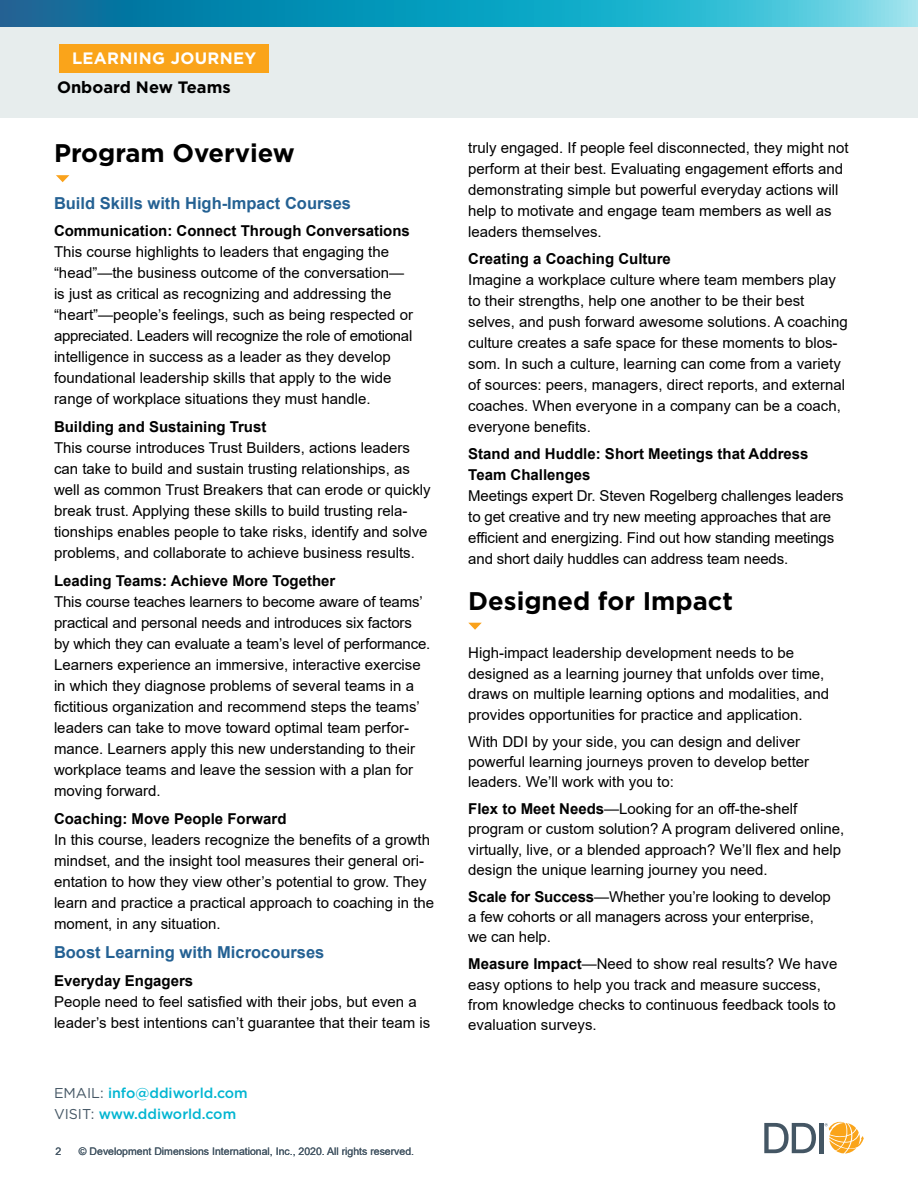
<style>
.page{position:relative;width:918px;height:1188px;background:#fff}
.page>*{position:absolute;margin:0;border:0;box-sizing:border-box;transform-origin:0 0}
.t1{font:700 25.5px "Gotham";color:#000}
.t2{font:700 16.5px "Arial";color:#246193}
.t3{font:700 16.5px "Gotham";color:#000}
.t4{font:700 16.5px "Gotham";letter-spacing:.02em;color:#fff}
.t5{font:15px/21px "Arial";color:#000}
.t6{font:700 15px/21px "Arial";color:#000}
.t7{font:500 14.25px/21px "Gotham";color:#00b5d1}
.t8{font:10.5px "Arial";color:#445664}
.s1{font-weight:400;color:#445664}
.s2{font-weight:700}
</style>
<div class="page">
<div style="left:0;top:27px;width:918px;height:90px;background:#e7eded"></div>
<svg style="left:0;top:0;width:918px;height:27px;background:#1f9fbf"></svg>
<svg style="left:764px;top:1123px;width:52px;height:30px"></svg>
<hr style="left:819px;top:1123px;width:4px;height:30px;background:#445664">
<svg style="left:825px;top:1121px;width:39px;height:32px"></svg>
<div style="left:59px;top:44px;width:210px;height:28px;background:#faa41a"></div>
<svg style="left:56px;top:175px;width:13px;height:7px"></svg>
<svg style="left:468px;top:623px;width:14px;height:7px"></svg>
<p class="t4" style="left:72px;top:48px;width:186px">LEARNING JOURNEY</p>
<p class="t3" style="left:57px;top:76px;width:175px">Onboard New Teams</p>
<h1 class="t1" style="left:54px;top:136px;width:242px">Program Overview</h1>
<p class="t2" style="left:54px;top:191px;width:299px">Build Skills with High-Impact Courses</p>
<p class="t6" style="left:54px;top:221px;width:357px">Communication: Connect Through Conversations</p>
<p class="t5" style="left:54px;top:242px;width:361px">This course highlights to leaders that engaging the “head”—the business outcome of the conversation— is just as critical as recognizing and addressing the “heart”—people’s feelings, such as being respected or appreciated. Leaders will recognize the role of emotional intelligence in success as a leader as they develop foundational leadership skills that apply to the wide range of workplace situations they must handle.</p>
<p class="t6" style="left:54px;top:417px;width:214px">Building and Sustaining Trust</p>
<p class="t5" style="left:54px;top:437px;width:378px">This course introduces Trust Builders, actions leaders can take to build and sustain trusting relationships, as well as common Trust Breakers that can erode or quickly break trust. Applying these skills to build trusting rela&shy;tionships enables people to take risks, identify and solve problems, and collaborate to achieve business results.</p>
<p class="t6" style="left:54px;top:570px;width:283px">Leading Teams: Achieve More Together</p>
<p class="t5" style="left:54px;top:591px;width:378px">This course teaches learners to become aware of teams’ practical and personal needs and introduces six factors by which they can evaluate a team’s level of performance.<br>Learners experience an immersive, interactive exercise in which they diagnose problems of several teams in a fictitious organization and recommend steps the teams’ leaders can take to move toward optimal team perfor&shy;mance. Learners apply this new understanding to their workplace teams and leave the session with a plan for moving forward.</p>
<p class="t6" style="left:54px;top:808px;width:234px">Coaching: Move People Forward</p>
<p class="t5" style="left:54px;top:829px;width:382px">In this course, leaders recognize the benefits of a growth mindset, and the insight tool measures their general ori&shy;entation to how they view other’s potential to grow. They learn and practice a practical approach to coaching in the moment, in any situation.</p>
<p class="t2" style="left:54px;top:940px;width:272px">Boost Learning with Microcourses</p>
<p class="t6" style="left:54px;top:970px;width:141px">Everyday Engagers</p>
<p class="t5" style="left:54px;top:991px;width:378px">People need to feel satisfied with their jobs, but even a leader’s best intentions can’t guarantee that their team is</p>
<p class="t7" style="left:54px;top:1082px;width:195px"><span class="s1">EMAIL:</span> info@ddiworld.com<br><span class="s1">VISIT:</span> www.ddiworld.com</p>
<p class="t8" style="left:56px;top:1144px;width:7px">2</p>
<p class="t8" style="left:79px;top:1144px;width:337px">© Development Dimensions International, Inc., 2020. All rights reserved.</p>
<p class="t5" style="left:468px;top:137px;width:382px">truly engaged. If people feel disconnected, they might not perform at their best. Evaluating engagement efforts and demonstrating simple but powerful everyday actions will help to motivate and engage team members as well as leaders themselves.</p>
<p class="t6" style="left:468px;top:249px;width:204px">Creating a Coaching Culture</p>
<p class="t5" style="left:468px;top:270px;width:381px">Imagine a workplace culture where team members play to their strengths, help one another to be their best selves, and push forward awesome solutions. A coaching culture creates a safe space for these moments to blos&shy;som. In such a culture, learning can come from a variety of sources: peers, managers, direct reports, and external coaches. When everyone in a company can be a coach, everyone benefits.</p>
<p class="t6" style="left:468px;top:444px;width:342px">Stand and Huddle: Short Meetings that Address<br>Team Challenges</p>
<p class="t5" style="left:468px;top:486px;width:377px">Meetings expert Dr. Steven Rogelberg challenges leaders to get creative and try new meeting approaches that are efficient and energizing. Find out how standing meetings and short daily huddles can address team needs.</p>
<h1 class="t1" style="left:468px;top:584px;width:266px">Designed for Impact</h1>
<p class="t5" style="left:468px;top:643px;width:362px;line-height:20.5px">High-impact leadership development needs to be designed as a learning journey that unfolds over time, draws on multiple learning options and modalities, and provides opportunities for practice and application.</p>
<p class="t5" style="left:468px;top:731px;width:342px;line-height:20.2px">With DDI by your side, you can design and deliver powerful learning journeys proven to develop better leaders. We’ll work with you to:</p>
<p class="t5" style="left:468px;top:799px;width:378px;line-height:20.2px"><span class="s2">Flex to Meet Needs</span>—Looking for an off-the-shelf program or custom solution? A program delivered online, virtually, live, or a blended approach? We’ll flex and help design the unique learning journey you need.</p>
<p class="t5" style="left:468px;top:886px;width:364px;line-height:20.2px"><span class="s2">Scale for Success</span>—Whether you’re looking to develop a few cohorts or all managers across your enterprise, we can help.</p>
<p class="t5" style="left:468px;top:954px;width:371px;line-height:20.2px"><span class="s2">Measure Impact</span>—Need to show real results? We have easy options to help you track and measure success, from knowledge checks to continuous feedback tools to evaluation surveys.</p>
</div>
